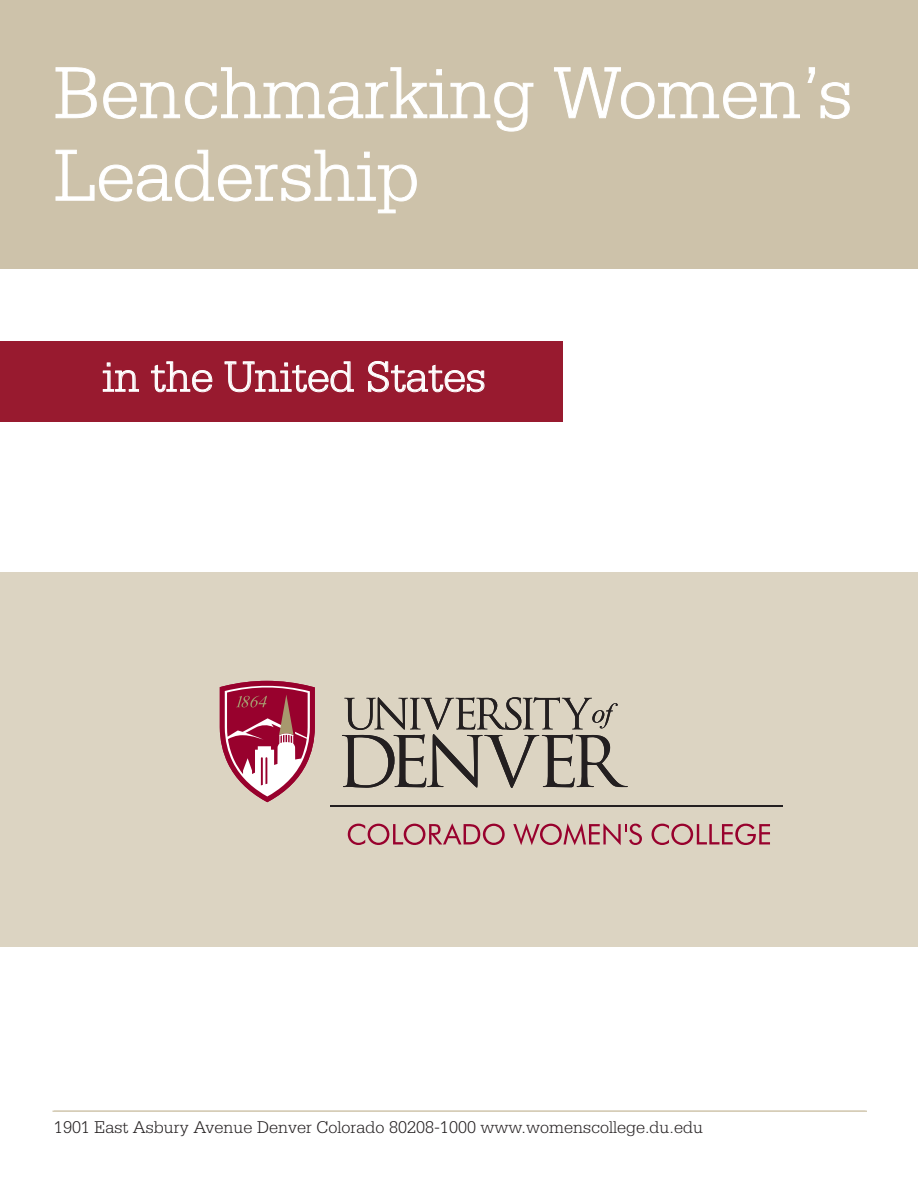
<style>
.page{position:relative;width:918px;height:1188px;background:#fff}
.page>*{position:absolute;margin:0;border:0;box-sizing:border-box;transform-origin:0 0}
.t1{font:300 76.5px/82.5px "Serifa";color:#fff}
.t2{font:300 45px "Serifa";color:#fff}
.t3{font:300 18px "Serifa";color:#231f20}
</style>
<div class="page">
<div style="left:0;top:572px;width:918px;height:375px;background:#dcd4c2"></div>
<div style="left:0;top:0;width:918px;height:268px;background:#cdc2aa"></div>
<div style="left:0;top:341px;width:562px;height:81px;background:#981a2f"></div>
<hr style="left:54px;top:1110px;width:813px;height:2px;background:#d6cdb7">
<hr style="left:52px;top:1110px;width:814px;height:2px;background:#d6cdb7">
<svg style="left:55px;top:67px;width:42px;height:51px"></svg>
<svg style="left:103px;top:67px;width:431px;height:65px"></svg>
<svg style="left:554px;top:67px;width:246px;height:52px"></svg>
<svg style="left:807px;top:67px;width:43px;height:52px"></svg>
<svg style="left:55px;top:149px;width:362px;height:65px"></svg>
<svg style="left:103px;top:362px;width:36px;height:30px"></svg>
<svg style="left:151px;top:361px;width:62px;height:32px"></svg>
<svg style="left:224px;top:361px;width:130px;height:32px"></svg>
<svg style="left:368px;top:361px;width:117px;height:32px"></svg>
<hr style="left:331px;top:805px;width:452px;height:1px;background:#231f20">
<svg style="left:348px;top:823px;width:157px;height:22px"></svg>
<svg style="left:513px;top:823px;width:129px;height:22px"></svg>
<svg style="left:652px;top:824px;width:118px;height:21px"></svg>
<svg style="left:342px;top:697px;width:286px;height:91px"></svg>
<svg style="left:220px;top:681px;width:95px;height:121px"></svg>
<h1 class="t1" style="left:54px;top:51px;width:800px">Benchmarking Women’s<br>Leadership</h1>
<h2 class="t2" style="left:102px;top:352px;width:385px">in the United States</h2>
<p class="t3" style="left:54px;top:1117px;width:651px">1901 East Asbury Avenue Denver Colorado 80208-1000 www.womenscollege.du.edu</p>
</div>
